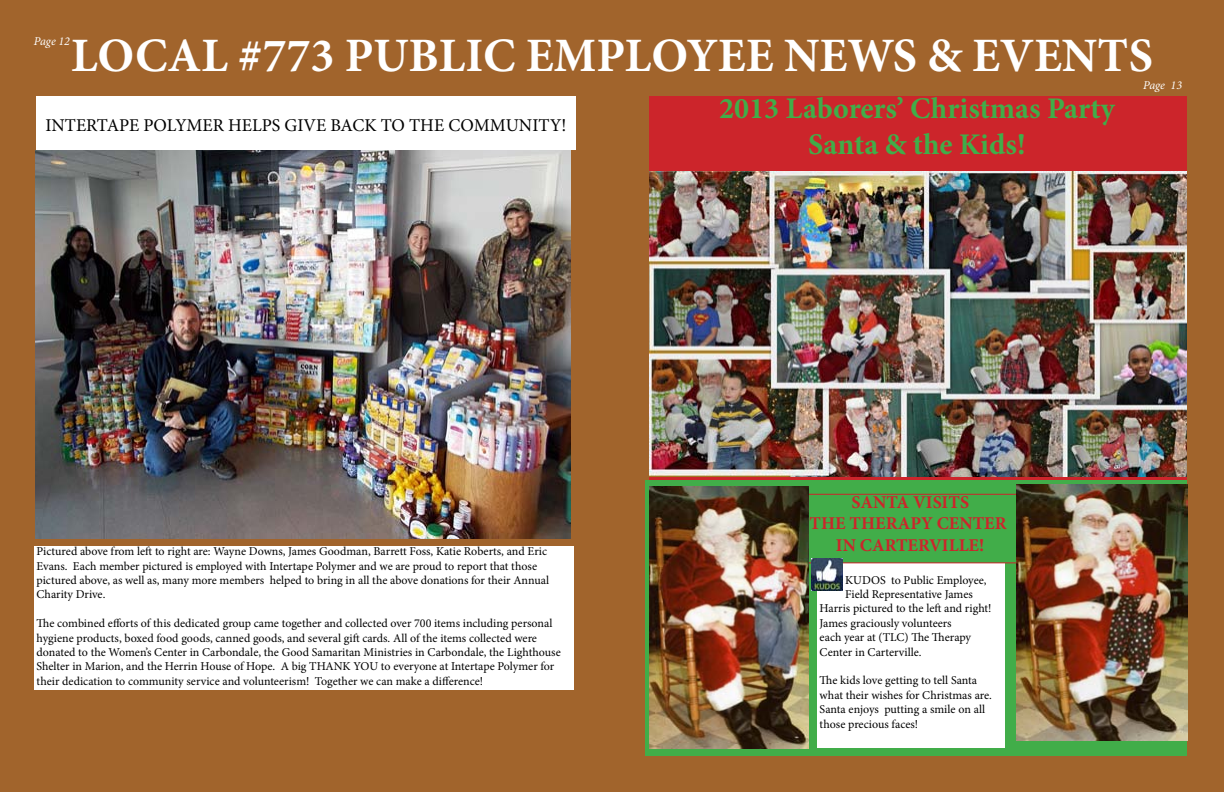
<style>
.page{position:relative;width:1224px;height:792px;background:#a1642c}
.page>*{position:absolute;margin:0;border:0;box-sizing:border-box;transform-origin:0 0}
.t1{font:700 48px "Minion Pro";color:#fff}
.t2{font:700 30px/36px "Minion Pro";color:#41ad49;text-align:center}
.t3{font:18px "Minion Pro";color:#000}
.t4{font:700 18px/21.6px "Minion Pro";color:#cc252b;text-align:center}
.t5{font:12px/14.4px "Minion Pro";color:#000}
.t6{font:italic 12px "Minion Pro";letter-spacing:-.01em;color:#fff}
</style>
<div class="page">
<img style="left:36px;top:150px;width:535px;height:388px">
<div style="left:34px;top:546px;width:540px;height:144px;background:#fff"></div>
<div style="left:649px;top:96px;width:538px;height:385px;background:#cc252b"></div>
<img style="left:649px;top:171px;width:538px;height:305px">
<div style="left:646px;top:481px;width:541px;height:275px;background:#41ad49"></div>
<div style="left:817px;top:560px;width:187px;height:188px;background:#fff"></div>
<div style="left:796px;top:494px;width:224px;height:69px;background:#41ad49"></div>
<div style="left:796px;top:494px;width:225px;height:69px;border:1px solid #cc252b"></div>
<img style="left:649px;top:487px;width:159px;height:261px">
<img style="left:1016px;top:484px;width:171px;height:256px">
<div style="left:36px;top:96px;width:540px;height:54px;background:#fff"></div>
<img style="left:811px;top:559px;width:31px;height:31px">
<p class="t6" style="left:34px;top:33px;width:38px">Page 12</p>
<h1 class="t1" style="left:71px;top:22px;width:1083px">LOCAL #773 PUBLIC EMPLOYEE NEWS &amp; EVENTS</h1>
<h3 class="t3" style="left:45px;top:113px;width:523px">INTERTAPE POLYMER HELPS GIVE BACK TO THE COMMUNITY!</h3>
<p class="t5" style="left:37px;top:544px;width:514px">Pictured above from left to right are: Wayne Downs, James Goodman, Barrett Foss, Katie Roberts, and Eric Evans. Each member pictured is employed with Intertape Polymer and we are proud to report that those pictured above, as well as, many more members helped to bring in all the above donations for their Annual Charity Drive.</p>
<p class="t5" style="left:37px;top:616px;width:526px">The combined efforts of this dedicated group came together and collected over 700 items including personal hygiene products, boxed food goods, canned goods, and several gift cards. All of the items collected were donated to the Women’s Center in Carbondale, the Good Samaritan Ministries in Carbondale, the Lighthouse Shelter in Marion, and the Herrin House of Hope. A big THANK YOU to everyone at Intertape Polymer for their dedication to community service and volunteerism! Together we can make a difference!</p>
<h2 class="t2" style="left:719px;top:90px;width:397px">2013 Laborers’ Christmas Party<br>Santa &amp; the Kids!</h2>
<p class="t6" style="left:1143px;top:77px;width:40px">Page 13</p>
<h3 class="t4" style="left:810px;top:491px;width:198px">SANTA VISITS<br>THE THERAPY CENTER<br>IN CARTERVILLE!</h3>
<p class="t5" style="left:845px;top:573px;width:143px">KUDOS to Public Employee,</p>
<p class="t5" style="left:845px;top:587px;width:129px">Field Representative James</p>
<p class="t5" style="left:820px;top:601px;width:173px">Harris pictured to the left and right!</p>
<p class="t5" style="left:820px;top:616px;width:134px">James graciously volunteers</p>
<p class="t5" style="left:820px;top:630px;width:153px">each year at (TLC) The Therapy</p>
<p class="t5" style="left:820px;top:645px;width:104px">Center in Carterville.</p>
<p class="t5" style="left:820px;top:673px;width:174px">The kids love getting to tell Santa what their wishes for Christmas are.<br>Santa enjoys putting a smile on all those precious faces!</p>
</div>
